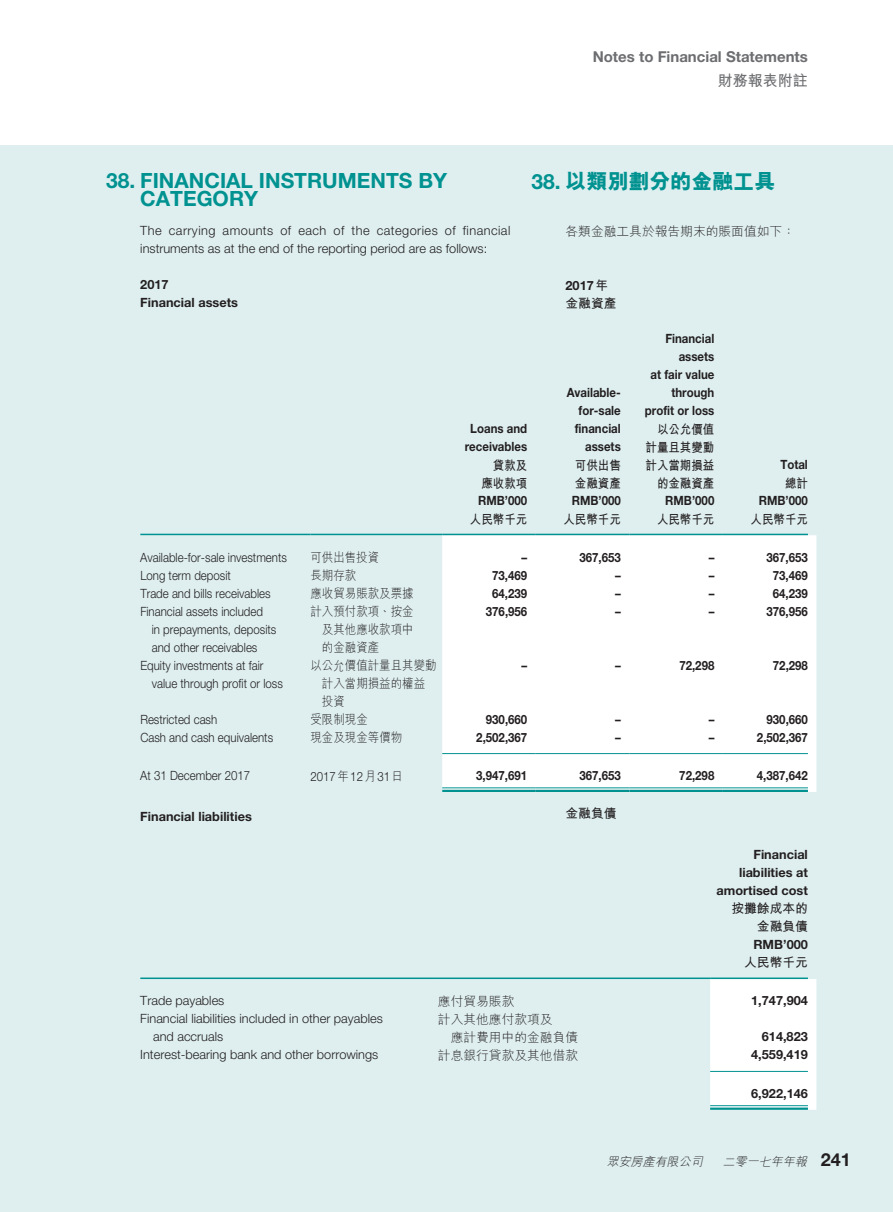
<style>
.page{position:relative;width:893px;height:1212px;background:#fff}
.page>*{position:absolute;margin:0;border:0;box-sizing:border-box;transform-origin:0 0}
.t1{font:700 21px/18px "Helvetica Neue LT Std";color:#009290}
.t2{font:800 21px "M Hei HK";color:#009290}
.t3{font:700 15px "Helvetica Neue LT Std";color:#6c6d70}
.t4{font:700 15px "M Hei HK";color:#6c6d70}
.t5{font:700 12.75px/18px "Helvetica Neue LT Std";color:#231f20;text-align:right;scale:.9 1}
.t6{font:300 12.75px/18px "Helvetica Neue LT Std";color:#231f20;scale:.9 1}
.t7{font:300 12.75px/18px "Helvetica Neue LT Std";color:#231f20}
.t8{font:700 12.75px/18px "Helvetica Neue LT Std";color:#231f20}
.t9{font:300 12.75px/18px "M Hei HK";color:#231f20;text-align:justify;scale:.9 1}
.t10{font:700 12.75px/18px "M Hei HK";color:#231f20;text-align:right;scale:.9 1}
.t11{font:300 12.75px/18px "M Hei HK";color:#231f20}
.t12{font:700 12.75px/18px "M Hei HK";color:#231f20;text-align:right}
.t13{font:italic 300 12px "M Hei HK";color:#231f20}
.s1{font-family:"Helvetica Neue LT Std";font-weight:700}
.s2{font-family:"M Hei HK"}
.s3{font-family:"Helvetica Neue LT Std";font-weight:700;font-style:normal;font-size:18px}
</style>
<div class="page">
<div style="left:0;top:145px;width:893px;height:1067px;background:#dfeff0"></div>
<div style="left:442px;top:535px;width:374px;height:257px;background:#fff"></div>
<hr style="left:140px;top:534px;width:170px;height:1px;background:#009290">
<hr style="left:310px;top:534px;width:132px;height:1px;background:#009290">
<hr style="left:442px;top:534px;width:94px;height:1px;background:#009290">
<hr style="left:536px;top:534px;width:93px;height:1px;background:#009290">
<hr style="left:629px;top:534px;width:94px;height:1px;background:#009290">
<hr style="left:723px;top:534px;width:85px;height:1px;background:#009290">
<hr style="left:442px;top:753px;width:94px;height:1px;background:#009290">
<hr style="left:536px;top:753px;width:93px;height:1px;background:#009290">
<hr style="left:629px;top:753px;width:94px;height:1px;background:#009290">
<hr style="left:723px;top:753px;width:85px;height:1px;background:#009290">
<hr style="left:442px;top:787px;width:94px;height:1px;background:#009290">
<hr style="left:442px;top:790px;width:94px;height:2px;background:#009290">
<hr style="left:536px;top:787px;width:93px;height:1px;background:#009290">
<hr style="left:536px;top:790px;width:93px;height:2px;background:#009290">
<hr style="left:629px;top:787px;width:94px;height:1px;background:#009290">
<hr style="left:629px;top:790px;width:94px;height:2px;background:#009290">
<hr style="left:723px;top:787px;width:85px;height:1px;background:#009290">
<hr style="left:723px;top:790px;width:85px;height:2px;background:#009290">
<div style="left:710px;top:979px;width:106px;height:131px;background:#fff"></div>
<hr style="left:140px;top:977px;width:298px;height:2px;background:#009290">
<hr style="left:438px;top:977px;width:272px;height:2px;background:#009290">
<hr style="left:710px;top:977px;width:98px;height:2px;background:#009290">
<hr style="left:710px;top:1071px;width:98px;height:1px;background:#009290">
<hr style="left:710px;top:1105px;width:98px;height:1px;background:#009290">
<hr style="left:710px;top:1107px;width:98px;height:3px;background:#009290">
<p class="t3" style="left:593px;top:47px;width:217px">Notes to Financial Statements</p>
<p class="t4" style="left:718px;top:69px;width:91px">財務報表附註</p>
<h1 class="t1" style="left:140px;top:171px;width:308px;text-indent:34px">ancial instruments by category</h1>
<p class="t7" style="left:140px;top:221px;width:372px">The carrying amounts of each of the categories of financial instruments as at the end of the reporting period are as follows:</p>
<p class="t8" style="left:140px;top:275px;width:99px">2017<br>Financial assets</p>
<h1 class="t1" style="left:106px;top:171px;width:40px">38. Fin</h1>
<h1 class="t2" style="left:531px;top:167px;width:246px"><span class="s1">38.</span> 以類別劃分的金融工具</h1>
<p class="t11" style="left:566px;top:221px;width:231px">各類金融工具於報告期末的賬面值如下：</p>
<p class="t8" style="left:566px;top:276px;width:44px">2017<span class="s2">年</span></p>
<p class="t12" style="left:566px;top:293px;width:52px">金融資產</p>
<p class="t5" style="left:465px;top:419px;width:71px;text-align:center">Loans and receivables</p>
<p class="t10" style="left:481px;top:455px;width:53px">貸款及應收款項</p>
<p class="t5" style="left:567px;top:383px;width:62px">Available&shy;for-sale financial assets</p>
<p class="t10" style="left:575px;top:455px;width:53px;text-align:left">可供出售金融資產</p>
<p class="t5" style="left:645px;top:329px;width:79px">Financial assets<br>at fair value through profit or loss</p>
<p class="t10" style="left:645px;top:419px;width:78px">以公允價值計量且其變動計入當期損益的金融資產</p>
<p class="t5" style="left:780px;top:455px;width:32px">Total</p>
<p class="t10" style="left:785px;top:473px;width:27px">總計</p>
<p class="t5" style="left:478px;top:491px;width:56px">RM B’000</p>
<p class="t5" style="left:572px;top:491px;width:56px">RM B’000</p>
<p class="t5" style="left:665px;top:491px;width:56px">RM B’000</p>
<p class="t5" style="left:759px;top:491px;width:56px">RM B’000</p>
<p class="t10" style="left:470px;top:509px;width:65px">人民幣千元</p>
<p class="t10" style="left:563px;top:509px;width:65px">人民幣千元</p>
<p class="t10" style="left:657px;top:509px;width:65px">人民幣千元</p>
<p class="t10" style="left:751px;top:509px;width:65px">人民幣千元</p>
<p class="t6" style="left:140px;top:548px;width:164px">Available-for-sale investments</p>
<p class="t9" style="left:310px;top:548px;width:78px">可供出售投資</p>
<p class="t5" style="left:522px;top:548px;width:8px">–</p>
<p class="t5" style="left:579px;top:548px;width:48px">367,653</p>
<p class="t5" style="left:709px;top:548px;width:8px">–</p>
<p class="t5" style="left:766px;top:548px;width:48px">367,653</p>
<p class="t6" style="left:140px;top:566px;width:102px">Long term deposit</p>
<p class="t9" style="left:310px;top:566px;width:52px">長期存款</p>
<p class="t5" style="left:492px;top:566px;width:40px">73,469</p>
<p class="t5" style="left:615px;top:566px;width:8px">–</p>
<p class="t5" style="left:709px;top:566px;width:8px">–</p>
<p class="t5" style="left:773px;top:566px;width:40px">73,469</p>
<p class="t6" style="left:140px;top:584px;width:146px">Trade and bills receivables</p>
<p class="t9" style="left:310px;top:584px;width:116px">應收貿易賬款及票據</p>
<p class="t5" style="left:492px;top:584px;width:40px">64,239</p>
<p class="t5" style="left:615px;top:584px;width:8px">–</p>
<p class="t5" style="left:709px;top:584px;width:8px">–</p>
<p class="t5" style="left:773px;top:584px;width:40px">64,239</p>
<p class="t6" style="left:152px;top:602px;width:140px;text-indent:-11px">Financial assets included<br>in prepayments, deposits and other receivables</p>
<p class="t9" style="left:322px;top:602px;width:103px;text-indent:-11px">計入預付款項、按金及其他應收款項中的金融資產</p>
<p class="t5" style="left:486px;top:602px;width:48px">376,956</p>
<p class="t5" style="left:615px;top:602px;width:8px">–</p>
<p class="t5" style="left:709px;top:602px;width:8px">–</p>
<p class="t5" style="left:766px;top:602px;width:48px">376,956</p>
<p class="t6" style="left:152px;top:656px;width:147px;text-indent:-11px">Equity investments at fair value through profit or loss</p>
<p class="t9" style="left:322px;top:656px;width:129px;text-align:left;text-indent:-11px">以公允價值計量且其變動計入當期損益的權益投資</p>
<p class="t5" style="left:522px;top:656px;width:8px">–</p>
<p class="t5" style="left:615px;top:656px;width:8px">–</p>
<p class="t5" style="left:679px;top:656px;width:40px">72,298</p>
<p class="t5" style="left:773px;top:656px;width:40px">72,298</p>
<p class="t6" style="left:140px;top:710px;width:87px">Restricted cash</p>
<p class="t9" style="left:310px;top:710px;width:65px">受限制現金</p>
<p class="t5" style="left:486px;top:710px;width:48px">930,660</p>
<p class="t5" style="left:615px;top:710px;width:8px">–</p>
<p class="t5" style="left:709px;top:710px;width:8px">–</p>
<p class="t5" style="left:766px;top:710px;width:48px">930,660</p>
<p class="t6" style="left:140px;top:728px;width:149px">Cash and cash equivalents</p>
<p class="t9" style="left:310px;top:728px;width:103px">現金及現金等價物</p>
<p class="t5" style="left:476px;top:728px;width:58px">2,502,367</p>
<p class="t5" style="left:615px;top:728px;width:8px">–</p>
<p class="t5" style="left:709px;top:728px;width:8px">–</p>
<p class="t5" style="left:757px;top:728px;width:58px">2,502,367</p>
<p class="t6" style="left:140px;top:766px;width:124px">At 31 December 2017</p>
<p class="t6" style="left:310px;top:767px;width:104px">2017<span class="s2">年</span>12<span class="s2">月</span>31<span class="s2">日</span></p>
<p class="t5" style="left:476px;top:766px;width:58px">3,947,691</p>
<p class="t5" style="left:579px;top:766px;width:48px">367,653</p>
<p class="t5" style="left:679px;top:766px;width:40px">72,298</p>
<p class="t5" style="left:757px;top:766px;width:58px">4,387,642</p>
<p class="t8" style="left:140px;top:807px;width:113px">Financial liabilities</p>
<p class="t8" style="left:717px;top:845px;width:93px;text-align:right">Financial liabilities at amortised cost</p>
<p class="t12" style="left:731px;top:899px;width:78px">按攤餘成本的金融負債</p>
<p class="t8" style="left:753px;top:935px;width:56px">RM B’000</p>
<p class="t12" style="left:744px;top:953px;width:65px">人民幣千元</p>
<p class="t7" style="left:140px;top:991px;width:86px">Trade payables</p>
<p class="t11" style="left:438px;top:992px;width:78px">應付貿易賬款</p>
<p class="t8" style="left:751px;top:991px;width:58px">1,747,904</p>
<p class="t7" style="left:153px;top:1009px;width:231px;text-indent:-13px">Financial liabilities included in other payables and accruals</p>
<p class="t11" style="left:451px;top:1010px;width:129px;text-indent:-13px">計入其他應付款項及<br>應計費用中的金融負債</p>
<p class="t12" style="left:566px;top:804px;width:52px">金融負債</p>
<p class="t8" style="left:762px;top:1027px;width:48px">614,823</p>
<p class="t7" style="left:140px;top:1045px;width:240px">Interest-bearing bank and other borrowings</p>
<p class="t11" style="left:438px;top:1046px;width:142px">計息銀行貸款及其他借款</p>
<p class="t8" style="left:751px;top:1045px;width:58px">4,559,419</p>
<p class="t8" style="left:751px;top:1084px;width:58px">6,922,146</p>
<p class="t13" style="left:607px;top:1153px;width:101px">眾安房產有限公司</p>
<p class="t13" style="left:723px;top:1153px;width:129px">二零一七年年報 <span class="s3">24 1</span></p>
</div>
